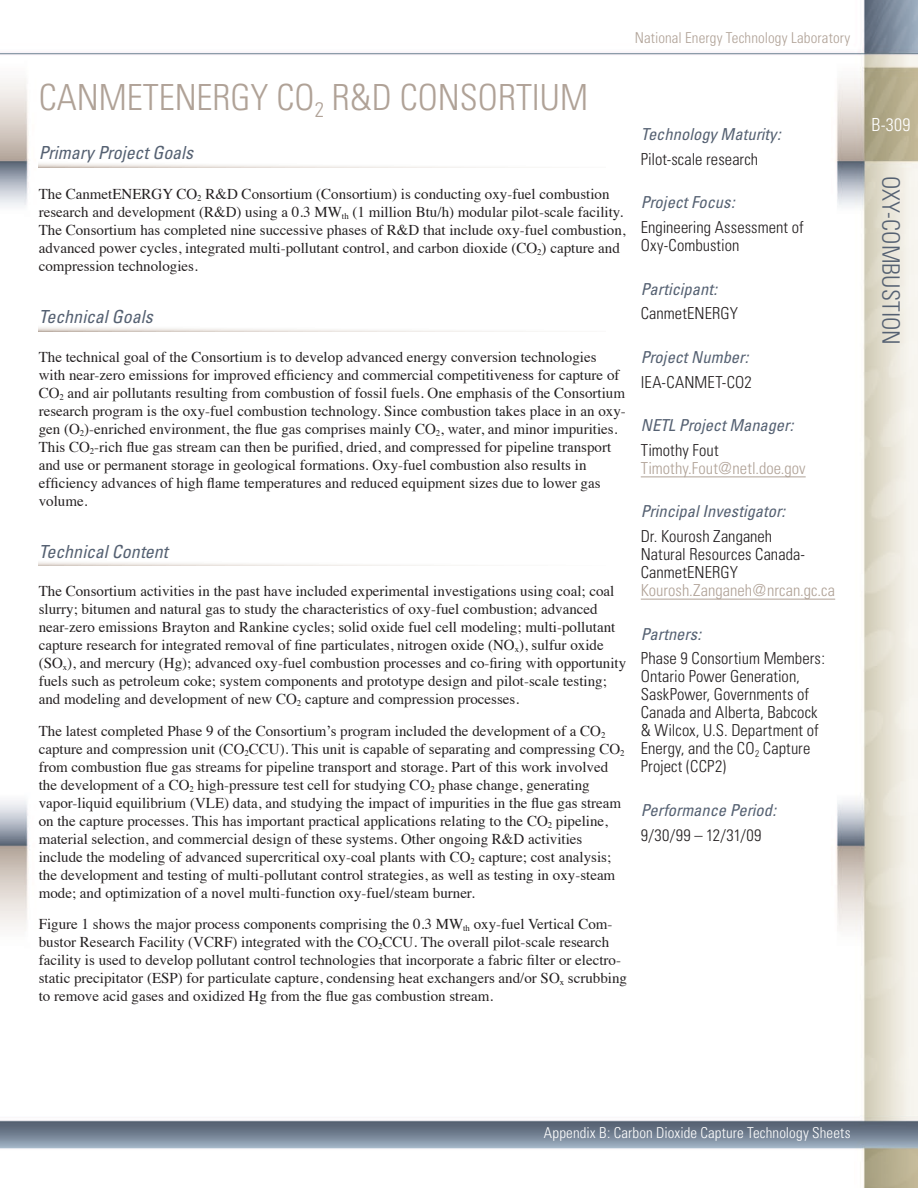
<style>
.page{position:relative;width:918px;height:1188px;background:#fff}
.page>*{position:absolute;margin:0;border:0;box-sizing:border-box;transform-origin:0 0}
.t1{font:300 condensed 36px "Univers";color:#b0a297}
.t2{font:300 condensed 24px "Univers";color:#556172}
.t3{font:italic condensed 18px "Univers";letter-spacing:-.005em;color:#556172}
.t4{font:300 condensed 18px "Univers";color:#fff}
.t5{font:300 condensed 16.5px/18px "Univers";letter-spacing:.005em;color:#231f20}
.t6{font:italic condensed 16.5px "Univers";color:#556172}
.t7{font:300 condensed 16.5px "Univers";color:#b0a297}
.t8{font:15px/18px "Times";color:#231f20}
.t9{font:300 condensed 15px "Univers";letter-spacing:.01em;color:#fff}
.t10{font:300 condensed 15px "Univers";letter-spacing:.005em;color:#b0a297}
</style>
<div class="page">
<img style="left:0;top:0;width:918px;height:1188px">
<div style="left:39px;top:140px;width:567px;height:27px;background:#fff"></div>
<div style="left:39px;top:303px;width:567px;height:28px;background:#fff"></div>
<div style="left:39px;top:538px;width:567px;height:28px;background:#fff"></div>
<hr style="left:641px;top:477px;width:165px;height:1px;background:#b0a297">
<hr style="left:641px;top:599px;width:194px;height:1px;background:#b0a297">
<p class="t10" style="left:635px;top:29px;width:217px">National Energy Technology Laboratory</p>
<h1 class="t1" style="left:39px;top:75px;width:440px">CanmetENERGY CO<sub>2</sub> R&amp;D Consort</h1>
<h1 class="t1" style="left:532px;top:75px;width:31px">ium</h1>
<p class="t3" style="left:39px;top:141px;width:156px">Primary Project Goals</p>
<p class="t8" style="left:39px;top:184px;width:589px">The CanmetENERGY CO<sub>2</sub> R&amp;D Consortium (Consortium) is conducting oxy-fuel combustion research and development (R&amp;D) using a 0.3 MW<sub>th</sub> (1 million Btu/h) modular pilot-scale facility.<br>The Consortium has completed nine successive phases of R&amp;D that include oxy-fuel combustion, advanced power cycles, integrated multi-pollutant control, and carbon dioxide (CO<sub>2</sub>) capture and compression technologies.</p>
<p class="t3" style="left:39px;top:305px;width:116px">Technical Goals</p>
<p class="t8" style="left:39px;top:346px;width:589px">The technical goal of the Consortium is to develop advanced energy conversion technologies with near-zero emissions for improved efficiency and commercial competitiveness for capture of CO<sub>2</sub> and air pollutants resulting from combustion of fossil fuels. One emphasis of the Consortium research program is the oxy-fuel combustion technology. Since combustion takes place in an oxy&shy;gen (O<sub>2</sub>)-enriched environment, the flue gas comprises mainly CO<sub>2</sub>, water, and minor impurities.<br>This CO<sub>2</sub>-rich flue gas stream can then be purified, dried, and compressed for pipeline transport and use or permanent storage in geological formations. Oxy-fuel combustion also results in efficiency advances of high flame temperatures and reduced equipment sizes due to lower gas volume.</p>
<p class="t3" style="left:39px;top:540px;width:131px">Technical Content</p>
<p class="t8" style="left:39px;top:581px;width:589px">The Consortium activities in the past have included experimental investigations using coal; coal slurry; bitumen and natural gas to study the characteristics of oxy-fuel combustion; advanced near-zero emissions Brayton and Rankine cycles; solid oxide fuel cell modeling; multi-pollutant capture research for integrated removal of fine particulates, nitrogen oxide (NO<sub>x</sub>), sulfur oxide (SO<sub>x</sub>), and mercury (Hg); advanced oxy-fuel combustion processes and co-firing with opportunity fuels such as petroleum coke; system components and prototype design and pilot-scale testing; and modeling and development of new CO<sub>2</sub> capture and compression processes.</p>
<p class="t8" style="left:39px;top:721px;width:587px">The latest completed Phase 9 of the Consortium’s program included the development of a CO<sub>2 </sub>capture and compression unit (CO<sub>2</sub>CCU). This unit is capable of separating and compressing CO<sub>2 </sub>from combustion flue gas streams for pipeline transport and storage. Part of this work involved the development of a CO<sub>2</sub> high-pressure test cell for studying CO<sub>2</sub> phase change, generating vapor-liquid equilibrium (VLE) data, and studying the impact of impurities in the flue gas stream on the capture processes. This has important practical applications relating to the CO<sub>2</sub> pipeline, material selection, and commercial design of these systems. Other ongoing R&amp;D activities include the modeling of advanced supercritical oxy-coal plants with CO<sub>2</sub> capture; cost analysis; the development and testing of multi-pollutant control strategies, as well as testing in oxy-steam mode; and optimization of a novel multi-function oxy-fuel/steam burner.</p>
<p class="t8" style="left:39px;top:914px;width:590px">Figure 1 shows the major process components comprising the 0.3 MW<sub>th</sub> oxy-fuel Vertical Com&shy;bustor Research Facility (VCRF) integrated with the CO<sub>2</sub>CCU. The overall pilot-scale research facility is used to develop pollutant control technologies that incorporate a fabric filter or electro&shy;static precipitator (ESP) for particulate capture, condensing heat exchangers and/or SO<sub>x</sub> scrubbing to remove acid gases and oxidized Hg from the flue gas combustion stream.</p>
<p class="t6" style="left:641px;top:124px;width:141px">Technology Maturity:</p>
<p class="t5" style="left:641px;top:150px;width:119px">Pilot-scale research</p>
<p class="t6" style="left:641px;top:192px;width:96px">Project Focus:</p>
<p class="t5" style="left:641px;top:218px;width:164px">Engineering Assessment of<br>Oxy-Combustion</p>
<p class="t6" style="left:641px;top:278px;width:78px">Participant:</p>
<p class="t5" style="left:641px;top:305px;width:89px">CanmetENERGY</p>
<p class="t6" style="left:641px;top:347px;width:109px">Project Number:</p>
<p class="t5" style="left:641px;top:373px;width:113px">IEA-CANMET-CO2</p>
<p class="t6" style="left:641px;top:415px;width:154px">NETL Project Manager:</p>
<p class="t5" style="left:641px;top:441px;width:79px">Timothy Fout</p>
<p class="t7" style="left:641px;top:458px;width:166px">Timothy.Fout@netl.doe.gov</p>
<p class="t6" style="left:641px;top:501px;width:146px">Principal Investigator:</p>
<p class="t5" style="left:641px;top:527px;width:166px">Dr. Kourosh Zanganeh<br>Natural Resources Canada-<br>CanmetENERGY</p>
<p class="t7" style="left:641px;top:580px;width:196px">Kourosh.Zanganeh@nrcan.gc.ca</p>
<p class="t6" style="left:641px;top:623px;width:62px">Partners:</p>
<p class="t5" style="left:641px;top:650px;width:186px">Phase 9 Consortium Members:<br>Ontario Power Generation,<br>SaskPower, Governments of<br>Canada and Alberta, Babcock &amp; Wilcox, U.S. Department of<br>Energy, and the CO<sub>2</sub> Capture<br>Project (CCP2)</p>
<p class="t6" style="left:641px;top:800px;width:137px">Performance Period:</p>
<p class="t5" style="left:641px;top:826px;width:122px">9/30/99 – 12/31/09</p>
<p class="t4" style="left:872px;top:114px;width:40px">B-309</p>
<h2 class="t2" style="left:905px;top:176px;width:171px;rotate:90deg">Oxy-Combustion</h2>
<p class="t9" style="left:544px;top:1124px;width:308px">Appendix B: Carbon Dioxide Capture Technology Sheets</p>
</div>
